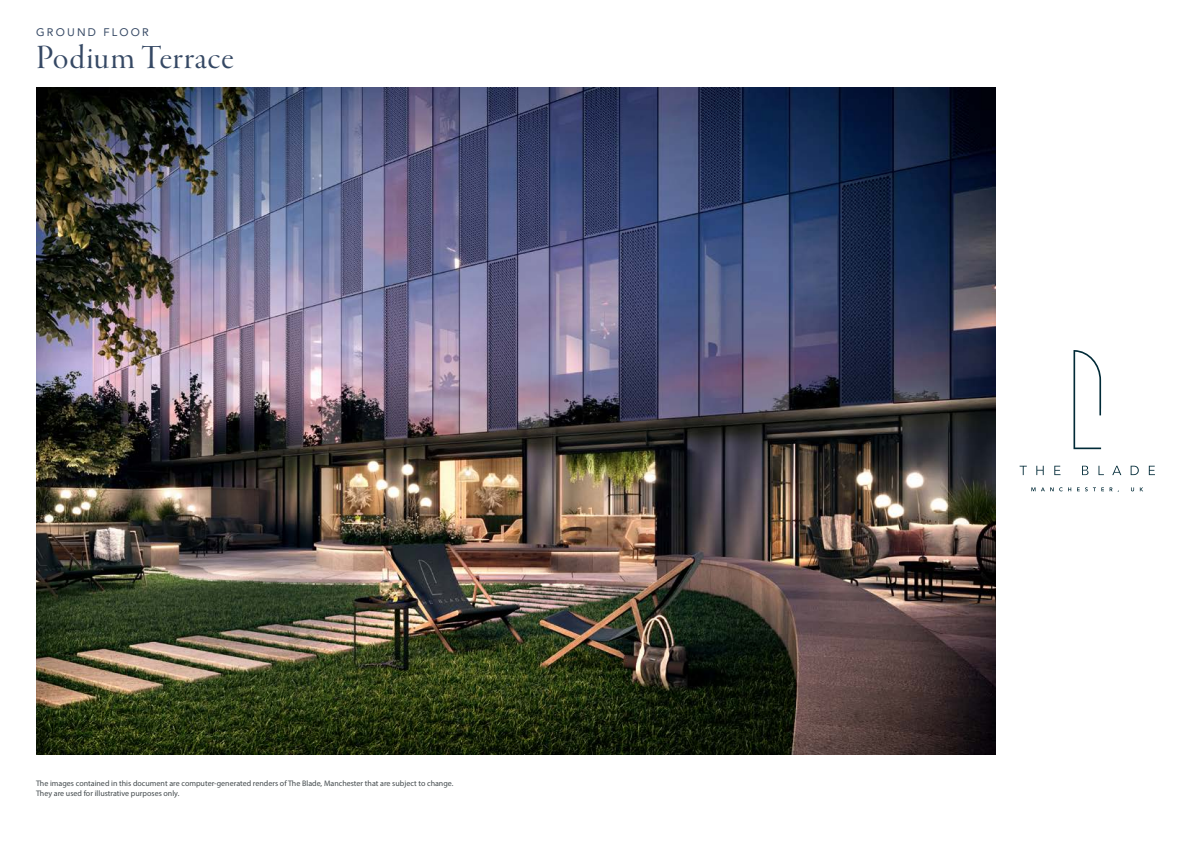
<style>
.page{position:relative;width:1191px;height:842px;background:#fff}
.page>*{position:absolute;margin:0;border:0;box-sizing:border-box;transform-origin:0 0}
.t1{font:35px "Garamond Premr Pro Disp";letter-spacing:.02em;color:#354864}
.t2{font:11px "Avenir";letter-spacing:.2em;color:#354864}
.t3{font:8px/9.6px "Myriad Pro";color:#42494c}
</style>
<div class="page">
<img style="left:36px;top:87px;width:959px;height:668px">
<svg style="left:1019px;top:466px;width:7px;height:9px"></svg>
<svg style="left:1036px;top:466px;width:7px;height:9px"></svg>
<svg style="left:1054px;top:466px;width:6px;height:9px"></svg>
<svg style="left:1082px;top:466px;width:6px;height:9px"></svg>
<svg style="left:1098px;top:466px;width:6px;height:9px"></svg>
<svg style="left:1112px;top:466px;width:9px;height:9px"></svg>
<svg style="left:1130px;top:466px;width:8px;height:9px"></svg>
<svg style="left:1148px;top:466px;width:7px;height:9px"></svg>
<svg style="left:1073px;top:350px;width:28px;height:99px"></svg>
<svg style="left:1031px;top:487px;width:4px;height:4px"></svg>
<svg style="left:1093px;top:487px;width:25px;height:5px"></svg>
<svg style="left:1131px;top:487px;width:12px;height:4px"></svg>
<h2 class="t2" style="left:36px;top:23px;width:114px">GROUND FLOOR</h2>
<h1 class="t1" style="left:36px;top:38px;width:200px">Podium Terrace</h1>
<p class="t3" style="left:36px;top:779px;width:419px">The images contained in this document are computer-generated renders of The Blade, Manchester that are subject to change.<br>They are used for illustrative purposes only.</p>
</div>
